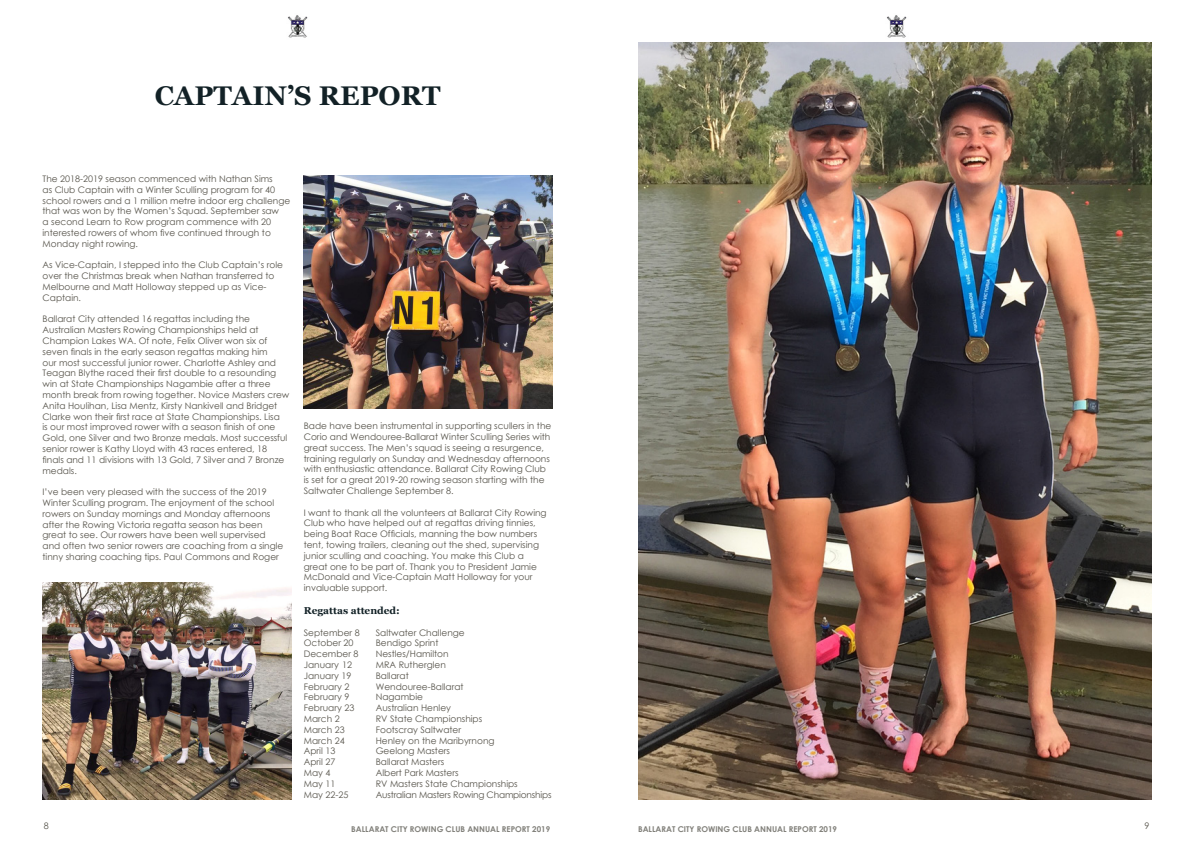
<style>
.page{position:relative;width:1191px;height:842px;background:#fff}
.page>*{position:absolute;margin:0;border:0;box-sizing:border-box;transform-origin:0 0}
.t1{font:700 27px "Georgia";color:#122126}
.t2{font:700 10px "Georgia";color:#122126}
.t3{font:9px/10.8px "Century Gothic";color:#57544b}
.t4{font:9px "Century Gothic";letter-spacing:-.02em;color:#57544b}
.t5{font:700 8px "Century Gothic";color:#81807a}
</style>
<div class="page">
<img style="left:887px;top:15px;width:20px;height:23px">
<img style="left:288px;top:15px;width:20px;height:23px">
<img style="left:43px;top:583px;width:249px;height:216px">
<img style="left:304px;top:175px;width:249px;height:233px">
<img style="left:638px;top:43px;width:513px;height:756px">
<p class="t1" style="left:155px;top:76px;width:288px">CAPTAIN’S REPORT</p>
<p class="t3" style="left:43px;top:173px;width:249px">The 2018-2019 season commenced with Nathan Sims<br>as Club Captain with a Winter Sculling program for 40 school rowers and a 1 million metre indoor erg challenge that was won by the Women’s Squad. September saw<br>a second Learn to Row program commence with 20 interested rowers of whom five continued through to Monday night rowing.</p>
<p class="t3" style="left:43px;top:260px;width:242px">As Vice-Captain, I stepped into the Club Captain’s role over the Christmas break when Nathan transferred to Melbourne and Matt Holloway stepped up as Vice-Captain.</p>
<p class="t3" style="left:43px;top:314px;width:248px">Ballarat City attended 16 regattas including the Australian Masters Rowing Championships held at Champion Lakes WA. Of note, Felix Oliver won six of seven finals in the early season regattas making him<br>our most successful junior rower. Charlotte Ashley and Teagan Blythe raced their first double to a resounding win at State Championships Nagambie after a three month break from rowing together. Novice Masters crew Anita Houlihan, Lisa Mentz, Kirsty Nankivell and Bridget Clarke won their first race at State Championships. Lisa<br>is our most improved rower with a season finish of one Gold, one Silver and two Bronze medals. Most successful senior rower is Kathy Lloyd with 43 races entered, 18 finals and 11 divisions with 13 Gold, 7 Silver and 7 Bronze medals.</p>
<p class="t3" style="left:43px;top:486px;width:242px">I’ve been very pleased with the success of the 2019<br>Winter Sculling program. The enjoyment of the school rowers on Sunday mornings and Monday afternoons after the Rowing Victoria regatta season has been great to see. Our rowers have been well supervised and often two senior rowers are coaching from a single tinny sharing coaching tips. Paul Commons and Roger</p>
<p class="t3" style="left:304px;top:420px;width:249px">Bade have been instrumental in supporting scullers in the Corio and Wendouree-Ballarat Winter Sculling Series with great success. The Men’s squad is seeing a resurgence, training regularly on Sunday and Wednesday afternoons with enthusiastic attendance. Ballarat City Rowing Club is set for a great 2019-20 rowing season starting with the Saltwater Challenge September 8.</p>
<p class="t3" style="left:304px;top:507px;width:244px">I want to thank all the volunteers at Ballarat City Rowing Club who have helped out at regattas driving tinnies, being Boat Race Officials, manning the bow numbers tent, towing trailers, cleaning out the shed, supervising junior sculling and coaching. You make this Club a great one to be part of. Thank you to President Jamie McDonald and Vice-Captain Matt Holloway for your invaluable support.</p>
<p class="t2" style="left:304px;top:603px;width:98px">Regattas attended:</p>
<p class="t3" style="left:304px;top:627px;width:57px">September 8</p>
<p class="t3" style="left:376px;top:627px;width:91px">Saltwater Challenge</p>
<p class="t3" style="left:304px;top:638px;width:51px">October 20</p>
<p class="t3" style="left:376px;top:638px;width:64px">Bendigo Sprint</p>
<p class="t3" style="left:304px;top:648px;width:56px">December 8</p>
<p class="t3" style="left:376px;top:648px;width:74px">Nestles/Hamilton</p>
<p class="t3" style="left:304px;top:659px;width:50px">January 12</p>
<p class="t3" style="left:376px;top:659px;width:72px">MRA Rutherglen</p>
<p class="t3" style="left:304px;top:670px;width:49px">January 19</p>
<p class="t3" style="left:376px;top:670px;width:34px">Ballarat</p>
<p class="t3" style="left:304px;top:681px;width:47px">February 2</p>
<p class="t3" style="left:376px;top:681px;width:89px">Wendouree-Ballarat</p>
<p class="t3" style="left:304px;top:692px;width:47px">February 9</p>
<p class="t3" style="left:376px;top:692px;width:49px">Nagambie</p>
<p class="t3" style="left:304px;top:702px;width:52px">February 23</p>
<p class="t3" style="left:376px;top:702px;width:77px">Australian Henley</p>
<p class="t3" style="left:304px;top:713px;width:37px">March 2</p>
<p class="t3" style="left:376px;top:713px;width:108px">RV State Championships</p>
<p class="t3" style="left:304px;top:724px;width:42px">March 23</p>
<p class="t3" style="left:376px;top:724px;width:87px">Footscray Saltwater</p>
<p class="t3" style="left:304px;top:735px;width:42px">March 24</p>
<p class="t3" style="left:376px;top:735px;width:120px">Henley on the Maribyrnong</p>
<p class="t3" style="left:304px;top:746px;width:33px">April 13</p>
<p class="t3" style="left:376px;top:746px;width:76px">Geelong Masters</p>
<p class="t3" style="left:304px;top:756px;width:33px">April 27</p>
<p class="t3" style="left:376px;top:756px;width:70px">Ballarat Masters</p>
<p class="t3" style="left:304px;top:767px;width:28px">May 4</p>
<p class="t3" style="left:376px;top:767px;width:84px">Albert Park Masters</p>
<p class="t3" style="left:304px;top:778px;width:33px">May 11</p>
<p class="t3" style="left:376px;top:778px;width:143px">RV Masters State Championships</p>
<p class="t3" style="left:304px;top:789px;width:46px">May 22-25</p>
<p class="t4" style="left:376px;top:788px;width:177px">Australian Masters Rowing Championships</p>
<p class="t3" style="left:44px;top:820px;width:6px">8</p>
<p class="t3" style="left:1144px;top:820px;width:6px">9</p>
<p class="t5" style="left:351px;top:823px;width:200px">BALLARAT CITY ROWING CLUB ANNUAL REPORT 2019</p>
<p class="t5" style="left:638px;top:823px;width:200px">BALLARAT CITY ROWING CLUB ANNUAL REPORT 2019</p>
</div>
